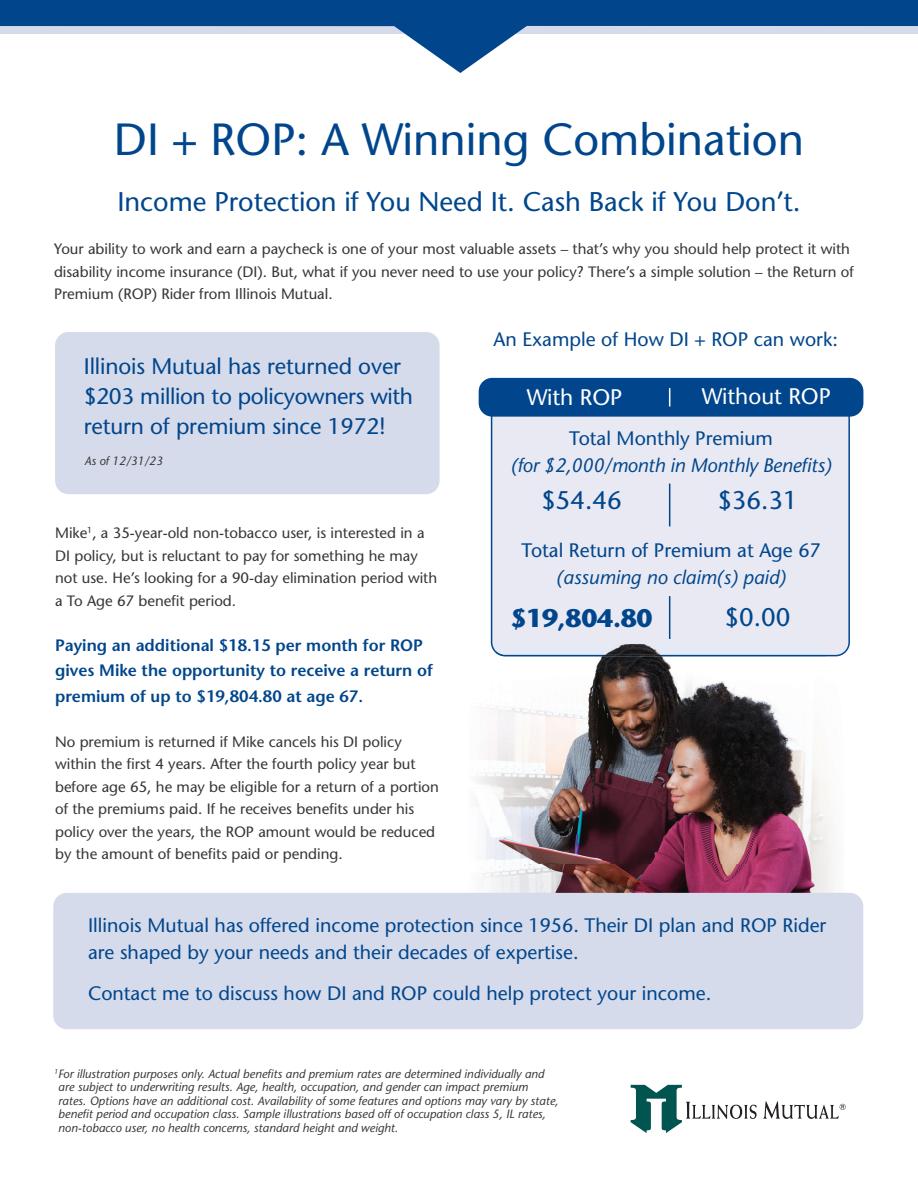
<style>
.page{position:relative;width:918px;height:1188px;background:#fff}
.page>*{position:absolute;margin:0;border:0;box-sizing:border-box;transform-origin:0 0}
.t1{font:500 45px "Stone Sans Std";color:#01468c}
.t2{font:500 27px "Stone Sans Std";color:#01468c}
.t3{font:500 25.5px "Stone Sans Std";color:#01468c}
.t4{font:700 25.5px "Stone Sans Std";letter-spacing:-.01em;color:#01468c}
.t5{font:500 22.5px/30px "Stone Sans Std";letter-spacing:-.005em;color:#01468c}
.t6{font:500 22.5px "Stone Sans Std";color:#fff}
.t7{font:500 19.5px/27px "Stone Sans Std";color:#01468c}
.t8{font:italic 500 19.5px "Stone Sans Std";letter-spacing:-.01em;color:#01468c}
.t9{font:600 16.5px/25.5px "Stone Sans Std";color:#01468c}
.t10{font:500 15px/22.5px "Stone Sans Std";color:#363539}
.t11{font:italic 500 12px/13.5px "Stone Sans Std";color:#363539}
</style>
<div class="page">
<svg style="left:0;top:0;width:918px;height:73px"></svg>
<img style="left:779px;top:726px;width:53px;height:91px">
<div style="left:491px;top:417px;width:359px;height:239px;background:#e8e9f3"></div>
<div style="left:479px;top:378px;width:384px;height:39px;background:#01468c;border-radius:14px"></div>
<svg style="left:669px;top:388px;width:1px;height:19px"></svg>
<hr style="left:669px;top:484px;width:1px;height:42px;background:#01468c">
<hr style="left:669px;top:596px;width:1px;height:43px;background:#01468c">
<div style="left:55px;top:332px;width:385px;height:162px;background:#d6dbeb;border-radius:14px"></div>
<svg style="left:631px;top:1085px;width:126px;height:48px"></svg>
<svg style="left:763px;top:1101px;width:83px;height:18px"></svg>
<img style="left:502px;top:656px;width:324px;height:16px">
<img style="left:496px;top:672px;width:283px;height:221px">
<img style="left:779px;top:817px;width:47px;height:76px">
<img style="left:496px;top:644px;width:330px;height:7px">
<img style="left:496px;top:651px;width:330px;height:5px">
<div style="left:53px;top:893px;width:810px;height:136px;background:#d6dbeb;border-radius:14px"></div>
<h1 class="t1" style="left:114px;top:112px;width:692px">DI + ROP: A Winning Combination</h1>
<h2 class="t2" style="left:117px;top:185px;width:685px">Income Protection if You Need It. Cash Back if You Don’t.</h2>
<p class="t10" style="left:54px;top:238px;width:801px">Your ability to work and earn a paycheck is one of your most valuable assets – that’s why you should help protect it with disability income insurance (DI). But, what if you never need to use your policy? There’s a simple solution – the Return of<br>Premium (ROP) Rider from Illinois Mutual.</p>
<h3 class="t5" style="left:84px;top:352px;width:331px">Illinois Mutual has returned over $203 million to policyowners with return of premium since 1972!</h3>
<p class="t11" style="left:84px;top:454px;width:80px">As of 12/31/23</p>
<p class="t10" style="left:55px;top:522px;width:384px">Mike<sup>1</sup>, a 35-year-old non-tobacco user, is interested in a DI policy, but is reluctant to pay for something he may not use. He’s looking for a 90-day elimination period with a To Age 67 benefit period.</p>
<p class="t9" style="left:55px;top:632px;width:379px">Paying an additional $18.15 per month for ROP gives Mike the opportunity to receive a return of premium of up to $19,804.80 at age 67.</p>
<p class="t10" style="left:55px;top:730px;width:385px">No premium is returned if Mike cancels his DI policy within the first 4 years. After the fourth policy year but before age 65, he may be eligible for a return of a portion of the premiums paid. If he receives benefits under his policy over the years, the ROP amount would be reduced by the amount of benefits paid or pending.</p>
<h3 class="t7" style="left:494px;top:326px;width:346px">An Example of How DI + ROP can work:</h3>
<h3 class="t6" style="left:702px;top:383px;width:131px">Without ROP</h3>
<h3 class="t7" style="left:569px;top:425px;width:205px">Total Monthly Premium</h3>
<h3 class="t8" style="left:511px;top:454px;width:322px">(for $2,000/month in Monthly Benefits)</h3>
<h3 class="t3" style="left:541px;top:485px;width:82px">$54.46</h3>
<h3 class="t3" style="left:717px;top:485px;width:82px">$36.31</h3>
<h3 class="t7" style="left:522px;top:537px;width:301px">Total Return of Premium at Age 67</h3>
<h3 class="t8" style="left:556px;top:566px;width:231px">(assuming no claim(s) paid)</h3>
<h3 class="t4" style="left:510px;top:603px;width:144px">$19,804.80</h3>
<h3 class="t3" style="left:725px;top:602px;width:67px">$0.00</h3>
<h3 class="t6" style="left:527px;top:383px;width:97px">With ROP</h3>
<h3 class="t7" style="left:88px;top:912px;width:740px">Illinois Mutual has offered income protection since 1956. Their DI plan and ROP Rider are shaped by your needs and their decades of expertise.</h3>
<h3 class="t7" style="left:88px;top:980px;width:625px">Contact me to discuss how DI and ROP could help protect your income.</h3>
<p class="t11" style="left:58px;top:1067px;width:502px;text-indent:-4px"><sup>1</sup>For illustration purposes only. Actual benefits and premium rates are determined individually and are subject to underwriting results. Age, health, occupation, and gender can impact premium rates. Options have an additional cost. Availability of some features and options may vary by state, benefit period and occupation class. Sample illustrations based off of occupation class 5, IL rates, non-tobacco user, no health concerns, standard height and weight.</p>
</div>
